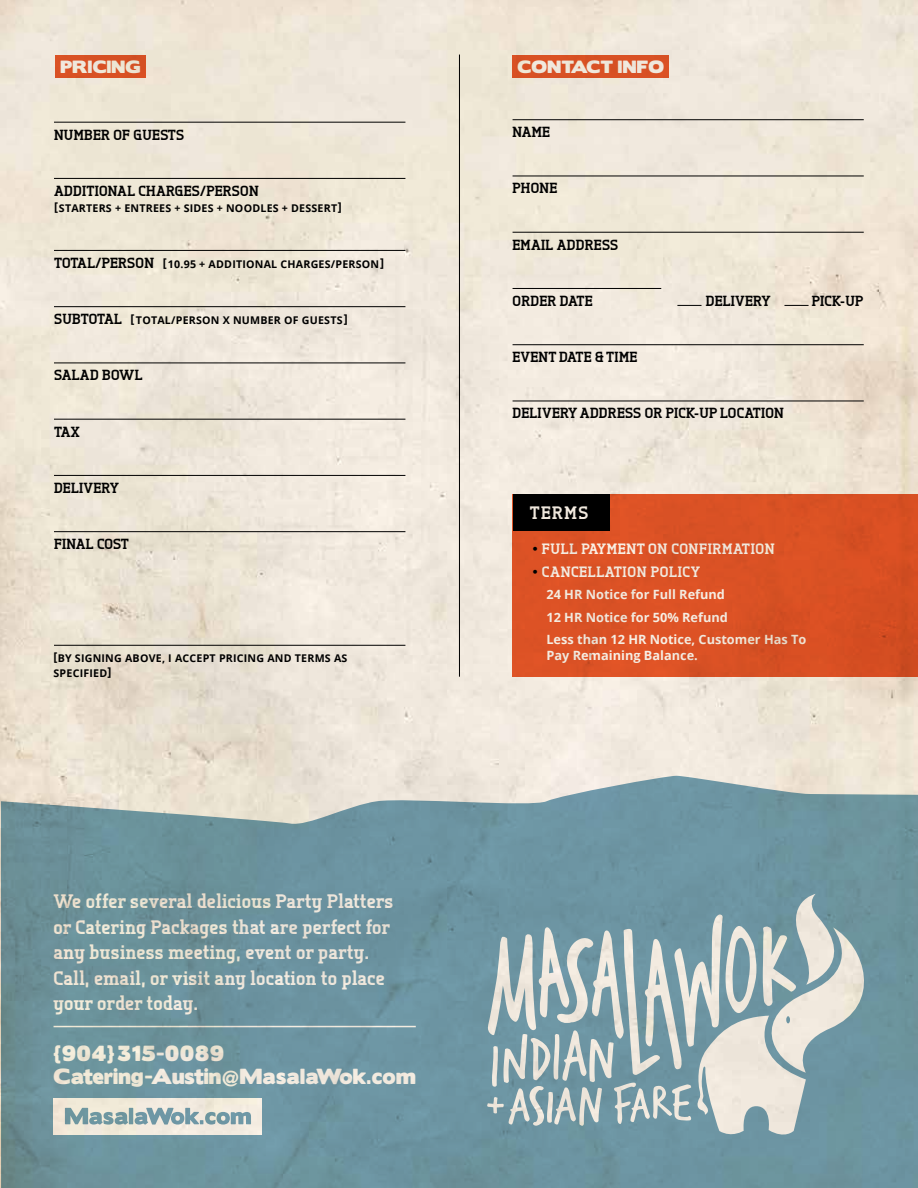
<style>
.page{position:relative;width:918px;height:1188px;background:#fff}
.page>*{position:absolute;margin:0;border:0;box-sizing:border-box;transform-origin:0 0}
.t1{font:800 19.5px/25.5px "Tertre";letter-spacing:.02em;color:#fff}
.t2{font:19.5px/23.4px "Boris Black Bloxx";letter-spacing:.01em;color:#fff}
.t3{font:800 18px "Tertre";letter-spacing:.08em;color:#fff}
.t4{font:15.9px "Boris Black Bloxx";letter-spacing:.02em;color:#fff}
.t5{font:800 15px "Tertre";letter-spacing:.04em;color:#fff}
.t6{font:800 14.7px "Tertre";letter-spacing:.02em;color:#000}
.t7{font:700 12.75px/22.5px "Open Sans";color:#fff}
.t8{font:700 10.65px/15px "Open Sans";letter-spacing:.02em;color:#000}
.s1{font-size:12px}
.s2{font-family:"Tertre";font-weight:800;font-size:14.7px}
.s3{color:#000}
</style>
<div class="page">
<img style="left:0;top:0;width:918px;height:1188px">
<svg style="left:677px;top:305px;width:25px;height:1px"></svg>
<svg style="left:784px;top:305px;width:25px;height:1px"></svg>
<h3 class="t4" style="left:60px;top:54px;width:82px">PRICING</h3>
<h3 class="t4" style="left:517px;top:54px;width:148px">CONTACT INFO</h3>
<h3 class="t6" style="left:54px;top:125px;width:132px">NUMBER OF GUESTS</h3>
<h3 class="t6" style="left:54px;top:181px;width:206px">ADDITIONAL CHARGES/PERSON</h3>
<p class="t8" style="left:54px;top:200px;width:289px"><span class="s1">[</span>STARTERS + ENTREES + SIDES + NOODLES + DESSERT<span class="s1">]</span></p>
<p class="t8" style="left:54px;top:256px;width:332px"><span class="s2">TOTAL/PERSON</span> <span class="s1">[</span>10.95 + ADDITIONAL CHARGES/PERSON<span class="s1">]</span></p>
<p class="t8" style="left:54px;top:312px;width:295px"><span class="s2">SUBTOTAL</span> <span class="s1">[</span>TOTAL/PERSON X NUMBER OF GUESTS<span class="s1">]</span></p>
<h3 class="t6" style="left:54px;top:366px;width:90px">SALAD BOWL</h3>
<h3 class="t6" style="left:54px;top:422px;width:27px">TAX</h3>
<h3 class="t6" style="left:54px;top:478px;width:66px">DELIVERY</h3>
<h3 class="t6" style="left:54px;top:535px;width:76px">FINAL COST</h3>
<p class="t8" style="left:54px;top:650px;width:295px"><span class="s1">[</span>BY SIGNING ABOVE, I ACCEPT PRICING AND TERMS AS<br>SPECIFIED<span class="s1">]</span></p>
<h1 class="t1" style="left:54px;top:888px;width:341px">We offer several delicious Party Platters or Catering Packages that are perfect for any business meeting, event or party.<br>Call, email, or visit any location to place your order today.</h1>
<h1 class="t2" style="left:54px;top:1042px;width:364px">{904}315-0089<br>Catering-Austin@MasalaWok.com</h1>
<h3 class="t6" style="left:513px;top:123px;width:39px">NAME</h3>
<h3 class="t6" style="left:513px;top:179px;width:46px">PHONE</h3>
<h3 class="t6" style="left:513px;top:235px;width:107px">EMAIL ADDRESS</h3>
<h3 class="t6" style="left:513px;top:291px;width:81px">ORDER DATE</h3>
<h3 class="t6" style="left:706px;top:291px;width:66px">DELIVERY</h3>
<h3 class="t6" style="left:812px;top:291px;width:53px">PICK-UP</h3>
<h3 class="t6" style="left:513px;top:348px;width:126px">EVENT DATE &amp; TIME</h3>
<h3 class="t6" style="left:513px;top:404px;width:273px">DELIVERY ADDRESS OR PICK-UP LOCATION</h3>
<h2 class="t3" style="left:530px;top:501px;width:60px">TERMS</h2>
<h3 class="t5" style="left:533px;top:539px;width:243px"><span class="s3">•</span> FULL PAYMENT ON CONFIRMATION</h3>
<h3 class="t5" style="left:533px;top:562px;width:169px"><span class="s3">•</span> CANCELLATION POLICY</h3>
<p class="t7" style="left:546px;top:583px;width:261px">24 HR Notice for Full Refund<br>12 HR Notice for 50% Refund<br>Less than 12 HR Notice, Customer Has To</p>
<p class="t7" style="left:546px;top:644px;width:153px">Pay Remaining Balance.</p>
</div>
